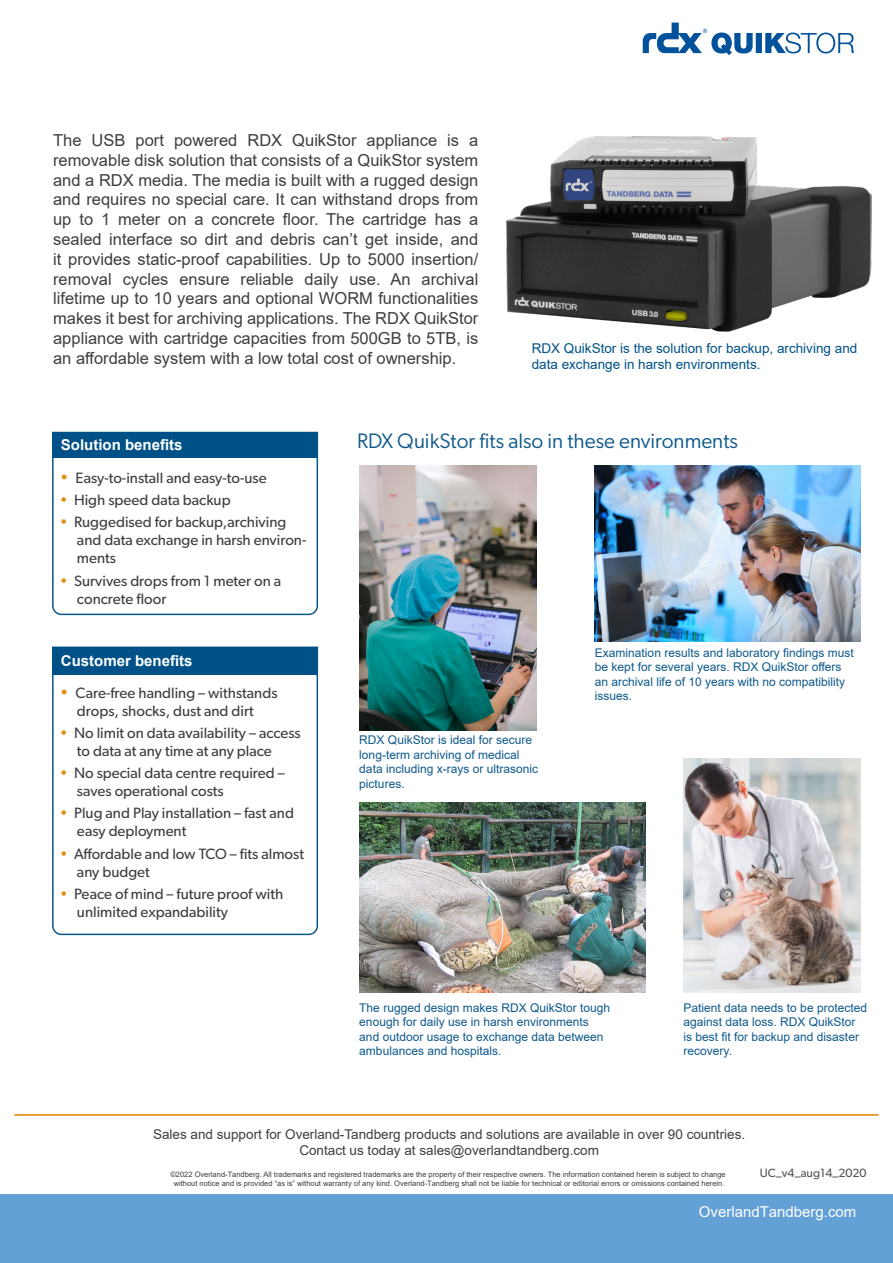
<style>
.page{position:relative;width:893px;height:1263px;background:#fff}
.page>*{position:absolute;margin:0;border:0;box-sizing:border-box;transform-origin:0 0}
.t1{font:21px "Gibson";color:#0e598c}
.t2{font:16.5px/19.8px "Arial";color:#3e3e3f;text-align:justify}
.t3{font:15px/18px "Gibson";color:#3e3e3f}
.t4{font:700 15px "Arial";color:#fff}
.t5{font:15px "Arial";color:#fff}
.t6{font:13.5px/16.2px "Arial";color:#3e3e3f;text-align:center}
.t7{font:13.5px/16.2px "Arial";color:#005187}
.t8{font:12px/14.4px "Arial";color:#0e598c}
.t9{font:12px "Gibson";color:#4f5252}
.t10{font:7.5px/9px "Arial";color:#3e3e3f;text-align:center}
.s1{font-size:16.5px;color:#e58e19}
.s2{color:#e58e19}
</style>
<div class="page">
<div style="left:0;top:1194px;width:893px;height:69px;background:#62a0d6"></div>
<hr style="left:14px;top:1114px;width:864px;height:2px;background:#e58e19">
<svg style="left:643px;top:23px;width:211px;height:32px"></svg>
<svg style="left:52px;top:431px;width:267px;height:185px"></svg>
<div style="left:53px;top:432px;width:265px;height:26px;background:#005187"></div>
<svg style="left:52px;top:646px;width:267px;height:290px"></svg>
<div style="left:53px;top:647px;width:265px;height:28px;background:#005187"></div>
<img style="left:506px;top:137px;width:365px;height:195px">
<img style="left:359px;top:465px;width:177px;height:265px">
<img style="left:595px;top:465px;width:265px;height:177px">
<img style="left:359px;top:802px;width:286px;height:190px">
<img style="left:684px;top:759px;width:176px;height:233px">
<p class="t2" style="left:53px;top:130px;width:427px">The USB port powered RDX QuikStor appliance is a removable disk solution that consists of a QuikStor system and a RDX media. The media is built with a rugged design and requires no special care. It can withstand drops from up to 1 meter on a concrete floor. The cartridge has a sealed interface so dirt and debris can’t get inside, and it provides static-proof capabilities. Up to 5000 insertion/ removal cycles ensure reliable daily use. An archival lifetime up to 10 years and optional WORM functionalities makes it best for archiving applications. The RDX QuikStor appliance with cartridge capacities from 500GB to 5TB, is an affordable system with a low total cost of ownership.</p>
<p class="t7" style="left:532px;top:340px;width:327px">RDX QuikStor is the solution for backup, archiving and data exchange in harsh environments.</p>
<p class="t4" style="left:61px;top:434px;width:123px">Solution benefits</p>
<p class="t3" style="left:60px;top:468px;width:208px"><span class="s1">•</span> Easy-to-install and easy-to-use</p>
<p class="t3" style="left:60px;top:491px;width:172px"><span class="s2">•</span> High speed data backup</p>
<p class="t3" style="left:77px;top:513px;width:231px;text-indent:-17px"><span class="s2">•</span> Ruggedised for backup,archiving and data exchange in harsh environ&shy;ments</p>
<p class="t3" style="left:77px;top:571px;width:206px;text-indent:-17px"><span class="s2">•</span> Survives drops from 1 meter on a concrete floor</p>
<p class="t4" style="left:61px;top:650px;width:133px">Customer benefits</p>
<p class="t3" style="left:60px;top:683px;width:219px;text-align:center"><span class="s1">•</span> Care-free handling – withstands drops, shocks, dust and dirt</p>
<p class="t3" style="left:77px;top:723px;width:225px;text-indent:-17px"><span class="s2">•</span> No limit on data availability – access to data at any time at any place</p>
<p class="t3" style="left:77px;top:764px;width:209px;text-indent:-17px"><span class="s2">•</span> No special data centre required – saves operational costs</p>
<p class="t3" style="left:77px;top:804px;width:218px;text-indent:-17px"><span class="s2">•</span> Plug and Play installation – fast and easy deployment</p>
<p class="t3" style="left:77px;top:844px;width:229px;text-indent:-17px"><span class="s2">•</span> Affordable and low TCO – fits almost any budget</p>
<p class="t3" style="left:77px;top:884px;width:208px;text-indent:-17px"><span class="s2">•</span> Peace of mind – future proof with unlimited expandability</p>
<p class="t1" style="left:357px;top:428px;width:382px">RDX QuikStor fits also in these environments</p>
<p class="t8" style="left:359px;top:733px;width:180px">RDX QuikStor is ideal for secure long-term archiving of medical data including x-rays or ultrasonic pictures.</p>
<p class="t8" style="left:595px;top:645px;width:260px">Examination results and laboratory findings must be kept for several years. RDX QuikStor offers an archival life of 10 years with no compatibility issues.</p>
<p class="t8" style="left:359px;top:1000px;width:252px">The rugged design makes RDX QuikStor tough enough for daily use in harsh environments and outdoor usage to exchange data between ambulances and hospitals.</p>
<p class="t8" style="left:684px;top:1000px;width:185px">Patient data needs to be protected against data loss. RDX QuikStor is best fit for backup and disaster recovery.</p>
<p class="t6" style="left:153px;top:1126px;width:594px">Sales and support for Overland-Tandberg products and solutions are available in over 90 countries.<br>Contact us today at sales@overlandtandberg.com</p>
<p class="t10" style="left:170px;top:1170px;width:557px">©2022 Overland-Tandberg. All trademarks and registered trademarks are the property of their respective owners. The information contained herein is subject to change without notice and is provided “as is” without warranty of any kind. Overland-Tandberg shall not be liable for technical or editorial errors or omissions contained herein.</p>
<p class="t9" style="left:760px;top:1165px;width:108px">UC_v4_aug14_2020</p>
<p class="t5" style="left:699px;top:1201px;width:159px">OverlandTandberg.com</p>
</div>
